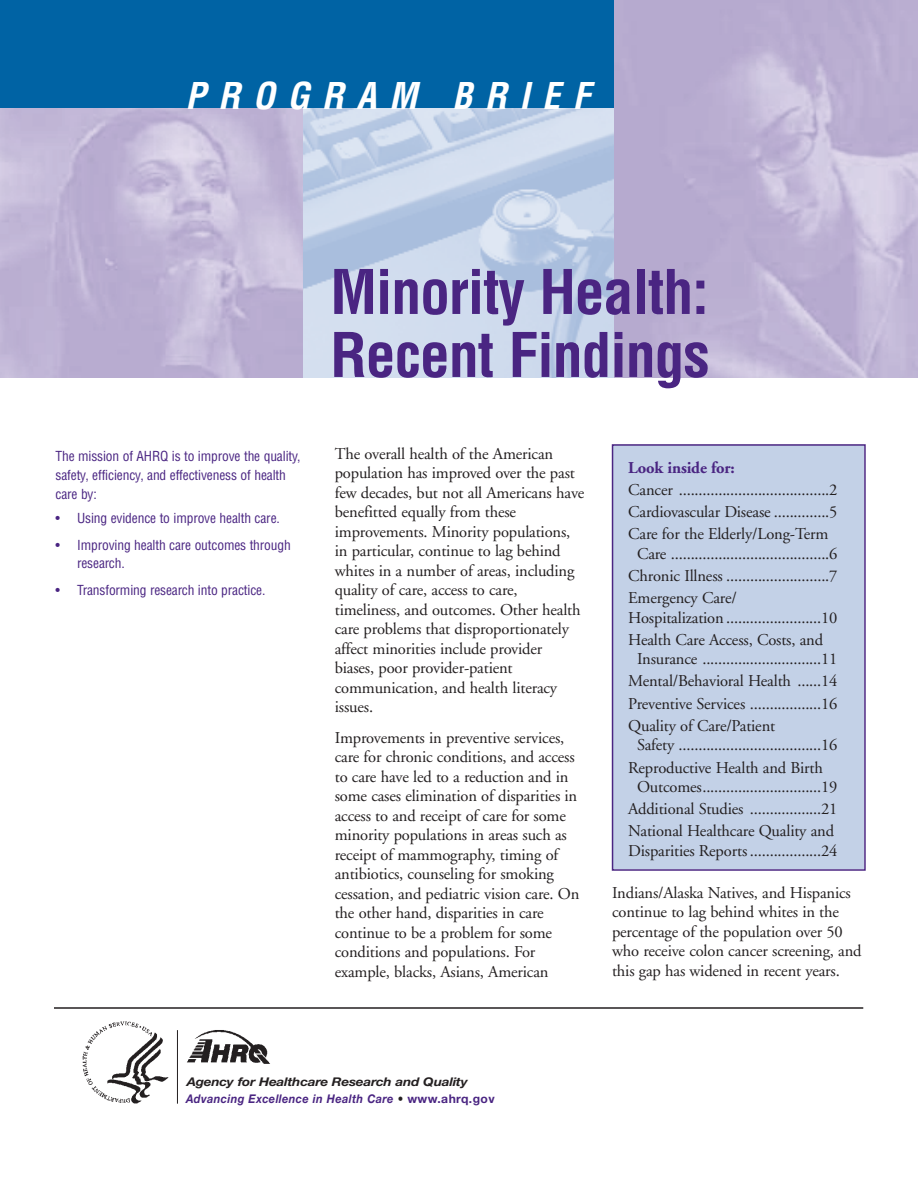
<style>
.page{position:relative;width:918px;height:1188px;background:#fff}
.page>*{position:absolute;margin:0;border:0;box-sizing:border-box;transform-origin:0 0}
.t1{font:700 condensed 60px/63px "Helvetica";letter-spacing:-.02em;color:#4a2582}
.t2{font:italic 700 condensed 36px "Helvetica";letter-spacing:.35em;color:#fff}
.t3{font:16.5px/19.5px "Adobe Garamond";letter-spacing:-.01em;color:#231f20}
.t4{font:700 16.5px "Adobe Garamond";letter-spacing:-.01em;color:#4a2582}
.t5{font:condensed 13.5px/18.8px "Helvetica";letter-spacing:-.01em;color:#4a2582}
.t6{font:italic 700 12px "Helvetica Neue";letter-spacing:.035em;color:#4a2582;scale:.92 1}
.t7{font:italic 700 12px "Helvetica Neue";letter-spacing:-.015em;color:#231f20;scale:1.14 1}
.s1{color:#231f20}
.s2{font-style:normal}
</style>
<div class="page">
<img style="left:0;top:108px;width:304px;height:270px">
<img style="left:304px;top:1px;width:310px;height:377px">
<div style="left:0;top:0;width:613px;height:108px;background:#0063a4"></div>
<img style="left:82px;top:1021px;width:87px;height:83px">
<img style="left:187px;top:1030px;width:83px;height:34px">
<hr style="left:177px;top:1030px;width:1px;height:74px;background:#231f20">
<hr style="left:54px;top:1007px;width:809px;height:2px;background:#231f20">
<div style="left:613px;top:446px;width:251px;height:423px;background:#c3d1e7"></div>
<div style="left:612px;top:444px;width:254px;height:427px;border:2px solid #4a2582"></div>
<h2 class="t2" style="left:186px;top:75px;width:407px">PROGRAM BRIEF</h2>
<p class="t5" style="left:55px;top:447px;width:247px">The mission of AHRQ is to improve the quality, safety, efficiency, and effectiveness of health care by:</p>
<p class="t5" style="left:56px;top:509px;width:226px">• Using evidence to improve health care.</p>
<p class="t5" style="left:77px;top:536px;width:215px;text-indent:-22px">• Improving health care outcomes through research.</p>
<p class="t5" style="left:56px;top:581px;width:211px">• Transforming research into practice.</p>
<h1 class="t1" style="left:330px;top:262px;width:381px">Minority Health:<br>Recent Findings</h1>
<p class="t3" style="left:335px;top:445px;width:251px">The overall health of the American population has improved over the past few decades, but not all Americans have benefitted equally from these improvements. Minority populations, in particular, continue to lag behind whites in a number of areas, including quality of care, access to care, timeliness, and outcomes. Other health care problems that disproportionately affect minorities include provider biases, poor provider-patient communication, and health literacy issues.</p>
<p class="t3" style="left:335px;top:729px;width:246px">Improvements in preventive services, care for chronic conditions, and access to care have led to a reduction and in some cases elimination of disparities in access to and receipt of care for some minority populations in areas such as receipt of mammography, timing of antibiotics, counseling for smoking cessation, and pediatric vision care. On the other hand, disparities in care continue to be a problem for some conditions and populations. For example, blacks, Asians, American</p>
<p class="t4" style="left:628px;top:461px;width:108px">Look inside for:</p>
<p class="t3" style="left:628px;top:480px;width:211px;line-height:22.2px;text-align:justify">Cancer ......................................2<br>Cardiovascular Disease ..............5<br>Care for the Elderly/Long-Term</p>
<p class="t3" style="left:628px;top:544px;width:211px;line-height:22.2px;text-align:justify;text-indent:9px">Care ........................................6<br>Chronic Illness ..........................7<br>Emergency Care/</p>
<p class="t3" style="left:628px;top:608px;width:211px;line-height:22.2px">Hospitalization ........................10<br>Health Care Access, Costs, and</p>
<p class="t3" style="left:628px;top:649px;width:211px;line-height:22.2px;text-align:justify;text-indent:9px">Insurance ..............................11<br>Mental/Behavioral Health ......14<br>Preventive Services ..................16<br>Quality of Care/Patient</p>
<p class="t3" style="left:628px;top:736px;width:211px;line-height:22.2px;text-indent:9px">Safety ....................................16<br>Reproductive Health and Birth</p>
<p class="t3" style="left:628px;top:777px;width:211px;line-height:22.2px;text-align:center">Outcomes..............................19<br>Additional Studies ..................21<br>National Healthcare Quality and</p>
<p class="t3" style="left:628px;top:842px;width:211px">Disparities Reports ..................24</p>
<p class="t3" style="left:612px;top:884px;width:251px">Indians/Alaska Natives, and Hispanics continue to lag behind whites in the percentage of the population over 50 who receive colon cancer screening, and this gap has widened in recent years.</p>
<p class="t7" style="left:187px;top:1077px;width:248px">Agency for Healthcare Research and Quality</p>
<p class="t6" style="left:186px;top:1095px;width:337px">Advancing Excellence in Health Care <span class="s1">•</span> <span class="s2">www.ahrq.gov</span></p>
</div>
